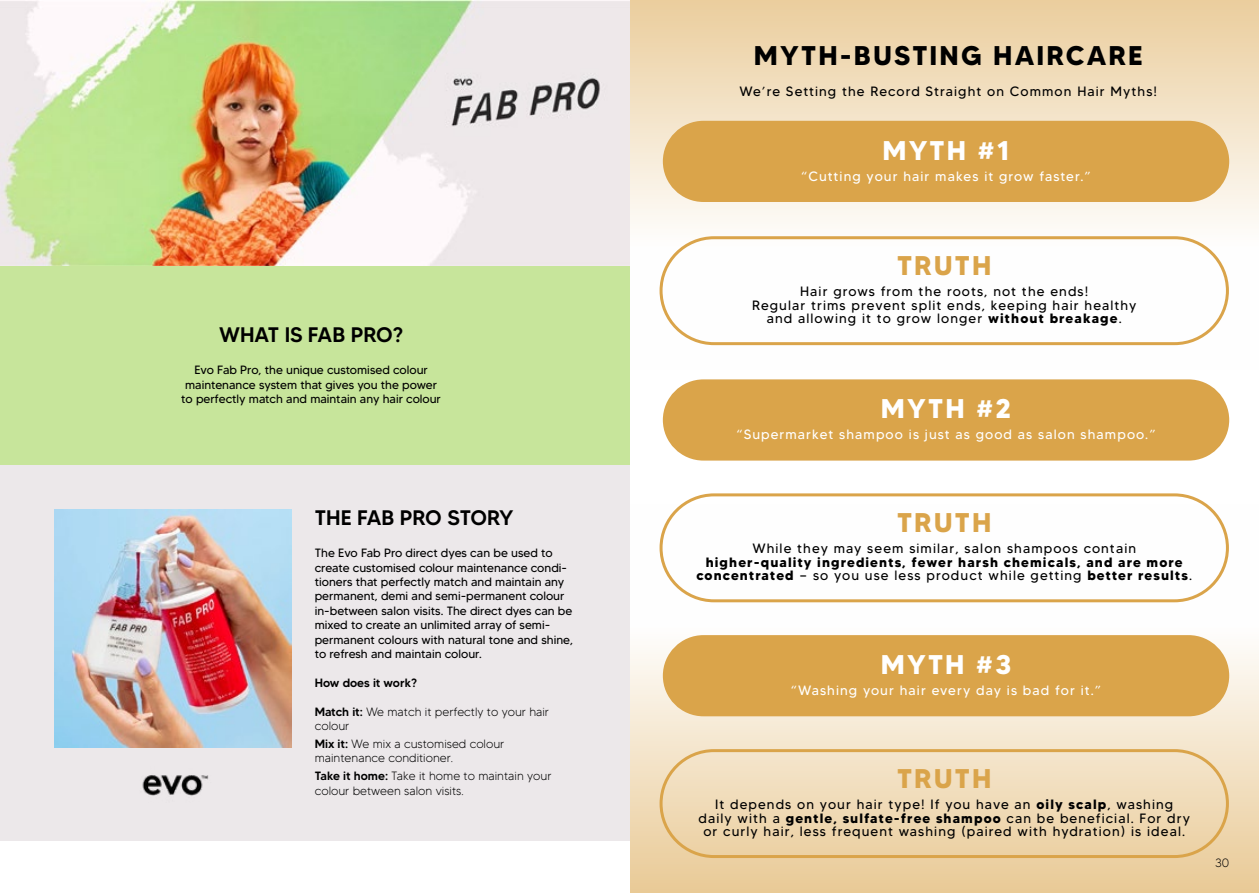
<style>
.page{position:relative;width:1259px;height:893px;background:#fff}
.page>*{position:absolute;margin:0;border:0;box-sizing:border-box;transform-origin:0 0}
.t1{font:700 27px "MADETOMMY";letter-spacing:.08em;color:#000}
.t2{font:700 27px "MADETOMMY";letter-spacing:.08em;color:#fff}
.t3{font:700 27px "MADETOMMY";letter-spacing:.08em;color:#daa44a}
.t4{font:500 21px "MADETOMMY";letter-spacing:-.005em;color:#000}
.t5{font:13.5px/13.5px "MADETOMMY";letter-spacing:.08em;color:#000;text-align:center}
.t6{font:13.5px "MADETOMMY";letter-spacing:.08em;color:#fff}
.t7{font:700 13.5px/13.5px "MADETOMMY";letter-spacing:.08em;color:#000;text-align:center}
.t8{font:12px/14.4px "MADETOMMY";color:#000;text-align:center}
.t9{font:300 12px/14.4px "MADETOMMY";color:#000}
.t10{font:500 12px "MADETOMMY";color:#000}
.s1{font-weight:500}
.s2{font-weight:700}
.s3{font-weight:400}
</style>
<div class="page">
<svg style="left:629px;top:0;width:630px;height:369px"></svg>
<svg style="left:629px;top:504px;width:630px;height:389px"></svg>
<div style="left:0;top:266px;width:629px;height:199px;background:#c7e59b"></div>
<div style="left:0;top:465px;width:629px;height:375px;background:#ece8ea"></div>
<img style="left:0;top:0;width:629px;height:266px">
<img style="left:438px;top:66px;width:173px;height:73px">
<img style="left:142px;top:775px;width:67px;height:21px">
<img style="left:54px;top:510px;width:237px;height:237px">
<div style="left:663px;top:121px;width:566px;height:81px;background:#daa44a;border-radius:41px"></div>
<div style="left:659px;top:236px;width:570px;height:109px;border:3px solid #daa44a;border-radius:53px"></div>
<div style="left:663px;top:379px;width:566px;height:82px;background:#daa44a;border-radius:41px"></div>
<div style="left:659px;top:493px;width:570px;height:109px;border:3px solid #daa44a;border-radius:53px"></div>
<div style="left:663px;top:635px;width:566px;height:81px;background:#daa44a;border-radius:41px"></div>
<div style="left:659px;top:749px;width:570px;height:109px;border:3px solid #daa44a;border-radius:53px"></div>
<h2 class="t4" style="left:219px;top:322px;width:185px">WHAT IS FAB PRO?</h2>
<p class="t8" style="left:181px;top:363px;width:261px">Evo Fab Pro, the unique customised colour maintenance system that gives you the power to perfectly match and maintain any hair colour</p>
<h2 class="t4" style="left:315px;top:504px;width:200px">THE FAB PRO STORY</h2>
<p class="t8" style="left:315px;top:546px;width:260px;text-align:left">The Evo Fab Pro direct dyes can be used to create customised colour maintenance condi&shy;tioners that perfectly match and maintain any permanent, demi and semi-permanent colour in-between salon visits. The direct dyes can be mixed to create an unlimited array of semi&shy;permanent colours with natural tone and shine, to refresh and maintain colour.</p>
<p class="t10" style="left:315px;top:675px;width:104px">How does it work?</p>
<p class="t9" style="left:315px;top:704px;width:236px"><span class="s1">Match it:</span> We match it perfectly to your hair colour</p>
<p class="t9" style="left:315px;top:736px;width:191px"><span class="s1">Mix it:</span> We mix a customised colour maintenance conditioner.</p>
<p class="t9" style="left:315px;top:769px;width:238px"><span class="s1">Take it home:</span> Take it home to maintain your colour between salon visits.</p>
<h1 class="t1" style="left:754px;top:38px;width:390px">MYTH-BUSTING HAIRCARE</h1>
<p class="t5" style="left:739px;top:85px;width:419px">We’re Setting the Record Straight on Common Hair Myths!</p>
<h1 class="t2" style="left:882px;top:134px;width:129px">MYTH #1</h1>
<p class="t6" style="left:801px;top:168px;width:291px">“Cutting your hair makes it grow faster.”</p>
<h1 class="t3" style="left:897px;top:249px;width:96px">TRUTH</h1>
<p class="t5" style="left:752px;top:285px;width:386px">Hair grows from the roots, not the ends!<br>Regular trims prevent split ends, keeping hair healthy and allowing it to grow longer <span class="s2">without breakage</span>.</p>
<h1 class="t2" style="left:881px;top:392px;width:132px">MYTH #2</h1>
<p class="t6" style="left:736px;top:426px;width:421px">“Supermarket shampoo is just as good as salon shampoo.”</p>
<h1 class="t3" style="left:897px;top:506px;width:96px">TRUTH</h1>
<p class="t5" style="left:752px;top:542px;width:385px">While they may seem similar, salon shampoos contain</p>
<p class="t7" style="left:696px;top:555px;width:497px">higher-quality ingredients, fewer harsh chemicals, and are more concentrated <span class="s3">— so you use less product while getting</span> better results<span class="s3">.</span></p>
<h1 class="t2" style="left:881px;top:648px;width:132px">MYTH #3</h1>
<p class="t6" style="left:791px;top:682px;width:312px">“Washing your hair every day is bad for it.”</p>
<h1 class="t3" style="left:897px;top:762px;width:96px">TRUTH</h1>
<p class="t5" style="left:698px;top:797px;width:493px">It depends on your hair type! If you have an <span class="s2">oily scalp</span>, washing daily with a <span class="s2">gentle, sulfate-free shampoo</span> can be beneficial. For dry or curly hair, less frequent washing (paired with hydration) is ideal.</p>
<p class="t9" style="left:1215px;top:856px;width:16px">30</p>
</div>
